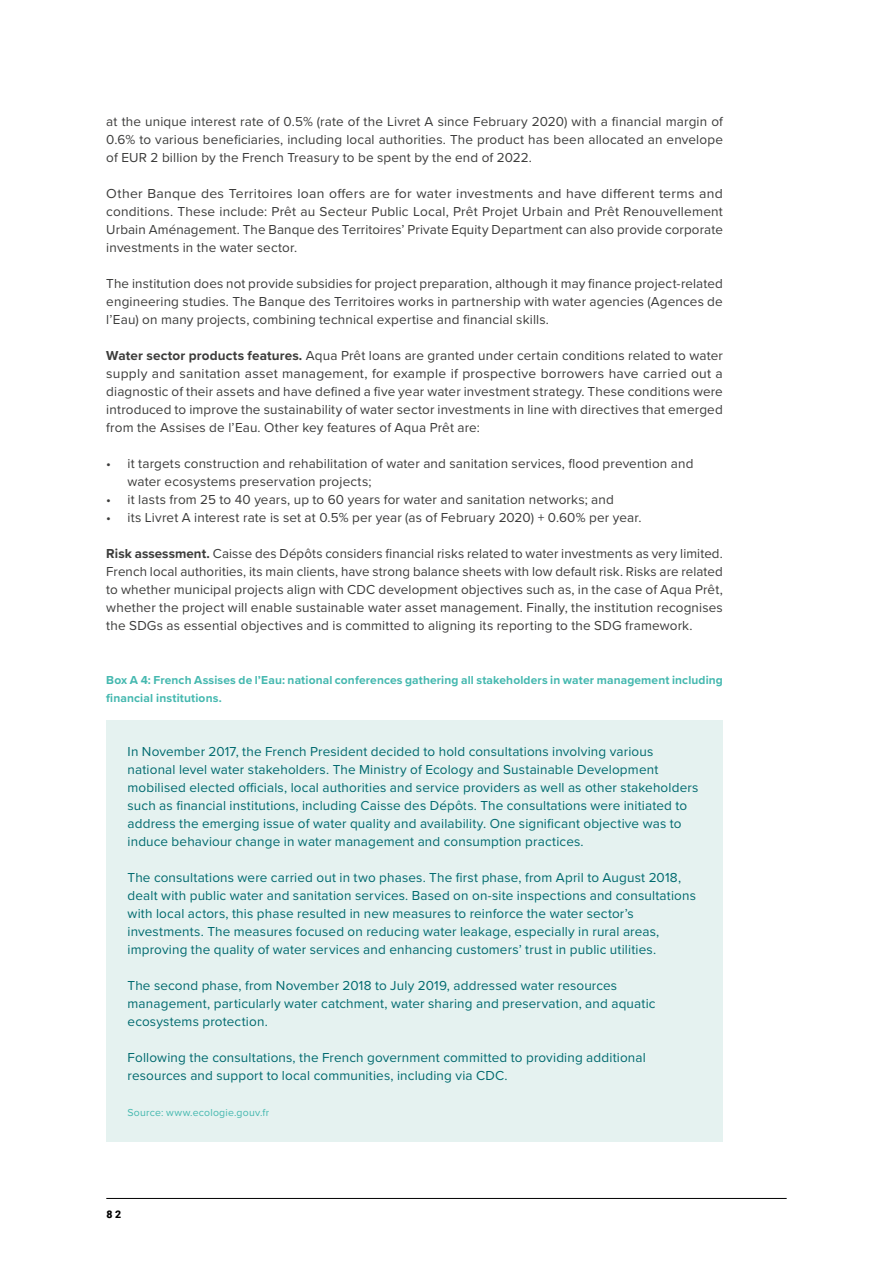
<style>
.page{position:relative;width:893px;height:1263px;background:#fff}
.page>*{position:absolute;margin:0;border:0;box-sizing:border-box;transform-origin:0 0}
.Bodyteksten{font:13.5px/18px "Proxima Nova";letter-spacing:.01em;color:#3c3c3b;text-align:justify}
.boxteksten{font:13.5px/18px "Proxima Nova";letter-spacing:.01em;color:#006a6f}
.Bodyteksten-2{font:13.5px/18px "Proxima Nova";letter-spacing:.01em;color:#3c3c3b;text-align:justify;scale:1.04 1}
.Boxes{font:700 12px/18px "Proxima Nova";letter-spacing:.01em;color:#44b8af}
.Bronnen{font:10.5px "Proxima Nova";letter-spacing:.02em;color:#44b8af}
.t1{font:900 10.5px "Roboto";color:#000}
.s1{font-weight:700}
</style>
<div class="page">
<hr style="left:106px;top:1198px;width:681px;height:1px;background:#000">
<div style="left:106px;top:720px;width:617px;height:422px;background:#e5f2f0"></div>
<p class="Bodyteksten" style="left:106px;top:112px;width:618px">at the unique interest rate of 0.5% (rate of the Livret A since February 2020) with a financial margin of 0.6% to various beneficiaries, including local authorities. The product has been allocated an envelope of EUR 2 billion by the French Treasury to be spent by the end of 2022.</p>
<p class="Bodyteksten-2" style="left:106px;top:184px;width:594px">Other Banque des Territoires loan offers are for water investments and have different terms and conditions. These include: Prêt au Secteur Public Local, Prêt Projet Urbain and Prêt Renouvellement Urbain Aménagement. The Banque des Territoires’ Private Equity Department can also provide corporate investments in the water sector.</p>
<p class="Bodyteksten" style="left:106px;top:274px;width:618px">The institution does not provide subsidies for project preparation, although it may finance project-related engineering studies. The Banque des Territoires works in partnership with water agencies (Agences de l’Eau) on many projects, combining technical expertise and financial skills.</p>
<p class="Bodyteksten" style="left:106px;top:346px;width:618px"><span class="s1">Water sector products features.</span> Aqua Prêt loans are granted under certain conditions related to water supply and sanitation asset management, for example if prospective borrowers have carried out a diagnostic of their assets and have defined a five year water investment strategy. These conditions were introduced to improve the sustainability of water sector investments in line with directives that emerged from the Assises de l’Eau. Other key features of Aqua Prêt are:</p>
<p class="Bodyteksten" style="left:128px;top:454px;width:567px;text-indent:-21px">• it targets construction and rehabilitation of water and sanitation services, flood prevention and water ecosystems preservation projects;</p>
<p class="Bodyteksten" style="left:106px;top:490px;width:509px">• it lasts from 25 to 40 years, up to 60 years for water and sanitation networks; and</p>
<p class="Bodyteksten" style="left:106px;top:508px;width:537px">• its Livret A interest rate is set at 0.5% per year (as of February 2020) + 0.60% per year.</p>
<p class="Bodyteksten" style="left:106px;top:544px;width:618px"><span class="s1">Risk assessment.</span> Caisse des Dépôts considers financial risks related to water investments as very limited.<br>French local authorities, its main clients, have strong balance sheets with low default risk. Risks are related to whether municipal projects align with CDC development objectives such as, in the case of Aqua Prêt, whether the project will enable sustainable water asset management. Finally, the institution recognises the SDGs as essential objectives and is committed to aligning its reporting to the SDG framework.</p>
<p class="Boxes" style="left:106px;top:671px;width:618px">Box A 4: French Assises de l’Eau: national conferences gathering all stakeholders in water management including financial institutions.</p>
<p class="boxteksten" style="left:128px;top:742px;width:572px">In November 2017, the French President decided to hold consultations involving various national level water stakeholders. The Ministry of Ecology and Sustainable Development mobilised elected officials, local authorities and service providers as well as other stakeholders such as financial institutions, including Caisse des Dépôts. The consultations were initiated to address the emerging issue of water quality and availability. One significant objective was to induce behaviour change in water management and consumption practices.</p>
<p class="boxteksten" style="left:128px;top:868px;width:570px">The consultations were carried out in two phases. The first phase, from April to August 2018, dealt with public water and sanitation services. Based on on-site inspections and consultations with local actors, this phase resulted in new measures to reinforce the water sector’s investments. The measures focused on reducing water leakage, especially in rural areas, improving the quality of water services and enhancing customers’ trust in public utilities.</p>
<p class="boxteksten" style="left:128px;top:976px;width:529px">The second phase, from November 2018 to July 2019, addressed water resources management, particularly water catchment, water sharing and preservation, and aquatic ecosystems protection.</p>
<p class="boxteksten" style="left:128px;top:1048px;width:520px">Following the consultations, the French government committed to providing additional resources and support to local communities, including via CDC.</p>
<p class="Bronnen" style="left:128px;top:1105px;width:143px">Source: www.ecologie.gouv.fr</p>
<p class="t1" style="left:106px;top:1206px;width:16px">82</p>
</div>
